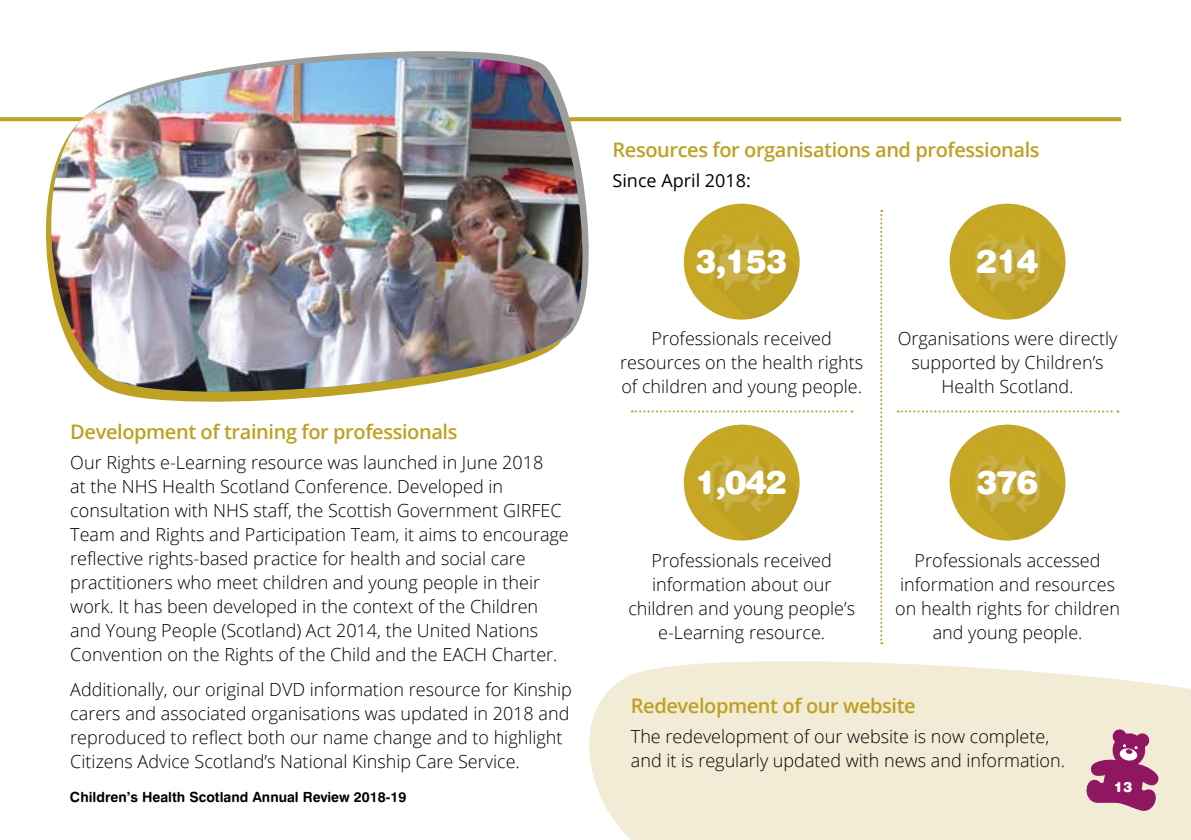
<style>
.page{position:relative;width:1191px;height:840px;background:#fff}
.page>*{position:absolute;margin:0;border:0;box-sizing:border-box;transform-origin:0 0}
.t1{font:32.4px "Swiss 721 BT Black Rounded";letter-spacing:-.03em;color:#fff}
.t2{font:600 20px "Open Sans";letter-spacing:-.02em;color:#bea122}
.t3{font:300 18px/24px "Open Sans";color:#000;text-align:center}
.t4{font:18px "Open Sans";color:#000}
.t5{font:14px "Swiss 721 BT Bold Rounded";color:#000}
.t6{font:14px "Swiss 721 BT Black Rounded";color:#fff}
</style>
<div class="page">
<svg style="left:589px;top:642px;width:602px;height:197px;fill:#f2ebd5"></svg>
<svg style="left:0;top:117px;width:1121px;height:4px;background:#c0a52c"></svg>
<svg style="left:28px;top:51px;width:575px;height:206px"></svg>
<img style="left:47px;top:57px;width:555px;height:345px">
<img style="left:949px;top:204px;width:116px;height:115px">
<img style="left:949px;top:424px;width:116px;height:116px">
<img style="left:684px;top:204px;width:115px;height:115px">
<img style="left:684px;top:424px;width:115px;height:116px">
<svg style="left:880px;top:210px;width:2px;height:433px"></svg>
<svg style="left:897px;top:410px;width:221px;height:2px"></svg>
<svg style="left:632px;top:410px;width:220px;height:2px"></svg>
<svg style="left:1085px;top:728px;width:74px;height:83px;background:#ba7494"></svg>
<p class="t2" style="left:70px;top:417px;width:388px">Development of training for professionals</p>
<p class="t3" style="left:70px;top:449px;width:500px;text-align:left">Our Rights e-Learning resource was launched in June 2018<br>at the NHS Health Scotland Conference. Developed in consultation with NHS staff, the Scottish Government GIRFEC Team and Rights and Participation Team, it aims to encourage reflective rights-based practice for health and social care practitioners who meet children and young people in their work. It has been developed in the context of the Children and Young People (Scotland) Act 2014, the United Nations Convention on the Rights of the Child and the EACH Charter.</p>
<p class="t3" style="left:70px;top:676px;width:503px;text-align:left">Additionally, our original DVD information resource for Kinship carers and associated organisations was updated in 2018 and reproduced to reflect both our name change and to highlight Citizens Advice Scotland’s National Kinship Care Service.</p>
<p class="t5" style="left:70px;top:787px;width:338px">Children’s Health Scotland Annual Review 2018-19</p>
<p class="t2" style="left:612px;top:136px;width:429px">Resources for organisations and professionals</p>
<p class="t4" style="left:612px;top:168px;width:140px">Since April 2018:</p>
<h1 class="t1" style="left:695px;top:242px;width:93px">3,153</h1>
<p class="t3" style="left:620px;top:325px;width:244px">Professionals received resources on the health rights of children and young people.</p>
<h1 class="t1" style="left:695px;top:462px;width:93px">1,042</h1>
<p class="t3" style="left:628px;top:548px;width:228px">Professionals received information about our children and young people’s e-Learning resource.</p>
<h1 class="t1" style="left:976px;top:242px;width:63px">214</h1>
<p class="t3" style="left:897px;top:325px;width:221px">Organisations were directly supported by Children’s<br>Health Scotland.</p>
<h1 class="t1" style="left:976px;top:462px;width:63px">376</h1>
<p class="t3" style="left:895px;top:548px;width:226px">Professionals accessed information and resources on health rights for children and young people.</p>
<p class="t2" style="left:631px;top:691px;width:286px">Redevelopment of our website</p>
<p class="t3" style="left:631px;top:723px;width:436px;text-align:left">The redevelopment of our website is now complete, and it is regularly updated with news and information.</p>
<p class="t6" style="left:1114px;top:778px;width:20px">13</p>
</div>
